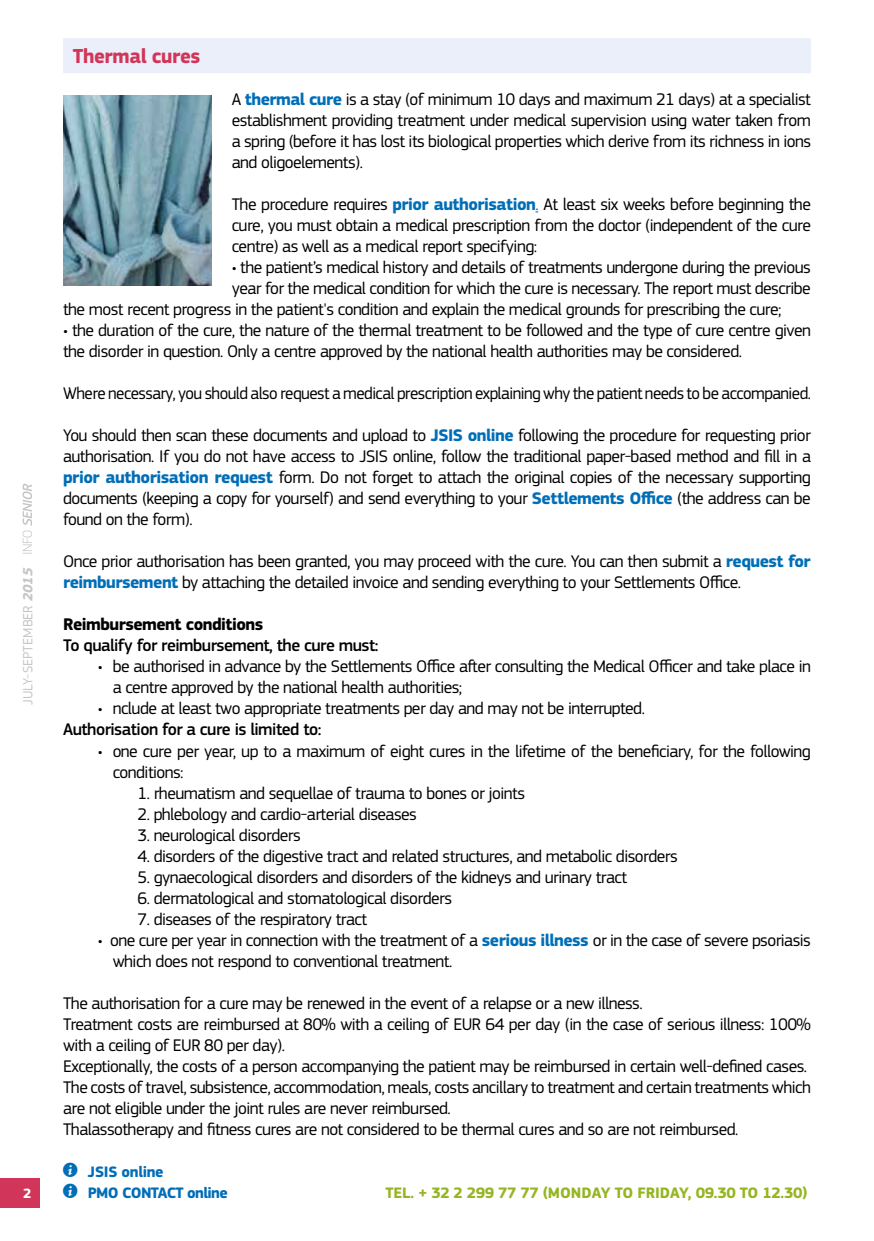
<style>
.page{position:relative;width:874px;height:1241px;background:#fff}
.page>*{position:absolute;margin:0;border:0;box-sizing:border-box;transform-origin:0 0}
.t1{font:700 21px "EC Square Sans Pro";letter-spacing:-.02em;color:#d1365a}
.t2{font:17.5px/21px "EC Square Sans Pro";letter-spacing:-.03em;color:#000}
.t3{font:500 17.5px "EC Square Sans Pro";letter-spacing:-.03em;color:#000}
.t4{font:700 17.5px "EC Square Sans Pro";letter-spacing:-.03em;color:#000}
.t5{font:700 15.75px "EC Square Sans Pro";letter-spacing:-.025em;color:#96b522}
.t6{font:700 15.75px/21px "EC Square Sans Pro";letter-spacing:-.04em;color:#006eb7}
.t7{font:14px "EC Square Sans Pro";color:#c6c6c6}
.t8{font:700 14px "EC Square Sans Pro";color:#fff}
.s1{font-weight:700;font-style:italic}
.s2{font-weight:700;color:#006eb7}
.s3{color:#275b9b}
.s4{font-family:"s Tmedia";font-weight:400;font-size:17.5px}
</style>
<div class="page">
<div style="left:0;top:1177px;width:40px;height:30px;background:#d1365a"></div>
<svg style="left:23px;top:483px;width:9px;height:70px"></svg>
<div style="left:63px;top:38px;width:747px;height:35px;background:#ebeff9"></div>
<img style="left:63px;top:95px;width:149px;height:190px">
<p class="t7" style="left:20px;top:705px;width:139px;rotate:-90deg">JULY-SEPTEMBER <span class="s1">2015</span></p>
<p class="t8" style="left:23px;top:1184px;width:10px">2</p>
<p class="t1" style="left:73px;top:44px;width:129px">Thermal cures</p>
<p class="t2" style="left:231px;top:89px;width:580px;text-align:justify">A <span class="s2">thermal cure</span> is a stay (of minimum 10 days and maximum 21 days) at a specialist establishment providing treatment under medical supervision using water taken from a spring (before it has lost its biological properties which derive from its richness in ions and oligoelements).</p>
<p class="t2" style="left:231px;top:194px;width:580px;text-align:justify">The procedure requires <span class="s2">prior authorisation</span><span class="s3">.</span> At least six weeks before beginning the cure, you must obtain a medical prescription from the doctor (independent of the cure centre) as well as a medical report specifying:</p>
<p class="t2" style="left:231px;top:257px;width:580px">• the patient’s medical history and details of treatments undergone during the previous</p>
<p class="t2" style="left:231px;top:278px;width:580px">year for the medical condition for which the cure is necessary. The report must describe</p>
<p class="t2" style="left:63px;top:299px;width:719px">the most recent progress in the patient's condition and explain the medical grounds for prescribing the cure;</p>
<p class="t2" style="left:63px;top:320px;width:749px">• the duration of the cure, the nature of the thermal treatment to be followed and the type of cure centre given the disorder in question. Only a centre approved by the national health authorities may be considered.</p>
<p class="t2" style="left:63px;top:383px;width:749px">Where necessary, you should also request a medical prescription explaining why the patient needs to be accompanied.</p>
<p class="t2" style="left:63px;top:425px;width:749px;text-align:justify">You should then scan these documents and upload to <span class="s2">JSIS online</span> following the procedure for requesting prior authorisation. If you do not have access to JSIS online, follow the traditional paper-based method and fill in a <span class="s2">prior authorisation request</span> form. Do not forget to attach the original copies of the necessary supporting documents (keeping a copy for yourself) and send everything to your <span class="s2">Settlements Office</span> (the address can be found on the form).</p>
<p class="t2" style="left:63px;top:551px;width:748px">Once prior authorisation has been granted, you may proceed with the cure. You can then submit a <span class="s2">request for reimbursement</span> by attaching the detailed invoice and sending everything to your Settlements Office.</p>
<p class="t4" style="left:63px;top:614px;width:202px">Reimbursement conditions</p>
<p class="t3" style="left:63px;top:635px;width:317px">To qualify for reimbursement, the cure must:</p>
<p class="t2" style="left:113px;top:656px;width:699px;text-indent:-15px">• be authorised in advance by the Settlements Office after consulting the Medical Officer and take place in a centre approved by the national health authorities;</p>
<p class="t2" style="left:98px;top:698px;width:548px">• nclude at least two appropriate treatments per day and may not be interrupted.</p>
<p class="t3" style="left:63px;top:719px;width:260px">Authorisation for a cure is limited to:</p>
<p class="t2" style="left:113px;top:740px;width:699px;text-indent:-15px">• one cure per year, up to a maximum of eight cures in the lifetime of the beneficiary, for the following conditions:</p>
<p class="t2" style="left:137px;top:782px;width:389px">1. rheumatism and sequellae of trauma to bones or joints</p>
<p class="t2" style="left:137px;top:803px;width:281px">2. phlebology and cardio-arterial diseases</p>
<p class="t2" style="left:137px;top:824px;width:164px">3. neurological disorders</p>
<p class="t2" style="left:137px;top:845px;width:541px">4. disorders of the digestive tract and related structures, and metabolic disorders</p>
<p class="t2" style="left:137px;top:866px;width:491px">5. gynaecological disorders and disorders of the kidneys and urinary tract</p>
<p class="t2" style="left:137px;top:887px;width:316px">6. dermatological and stomatological disorders</p>
<p class="t2" style="left:137px;top:908px;width:231px">7. diseases of the respiratory tract</p>
<p class="t2" style="left:113px;top:929px;width:699px;text-indent:-15px">• one cure per year in connection with the treatment of a <span class="s2">serious illness</span> or in the case of severe psoriasis which does not respond to conventional treatment.</p>
<p class="t2" style="left:63px;top:992px;width:749px">The authorisation for a cure may be renewed in the event of a relapse or a new illness.<br>Treatment costs are reimbursed at 80% with a ceiling of EUR 64 per day (in the case of serious illness: 100% with a ceiling of EUR 80 per day).<br>Exceptionally, the costs of a person accompanying the patient may be reimbursed in certain well-defined cases.<br>The costs of travel, subsistence, accommodation, meals, costs ancillary to treatment and certain treatments which are not eligible under the joint rules are never reimbursed.<br>Thalassotherapy and fitness cures are not considered to be thermal cures and so are not reimbursed.</p>
<p class="t6" style="left:63px;top:1161px;width:166px"><span class="s4">i</span> JSIS online<br><span class="s4">i</span> PMO CONTACT online</p>
<p class="t5" style="left:385px;top:1182px;width:423px">TEL. + 32 2 299 77 77 (MONDAY TO FRIDAY, 09.30 TO 12.30)</p>
</div>
